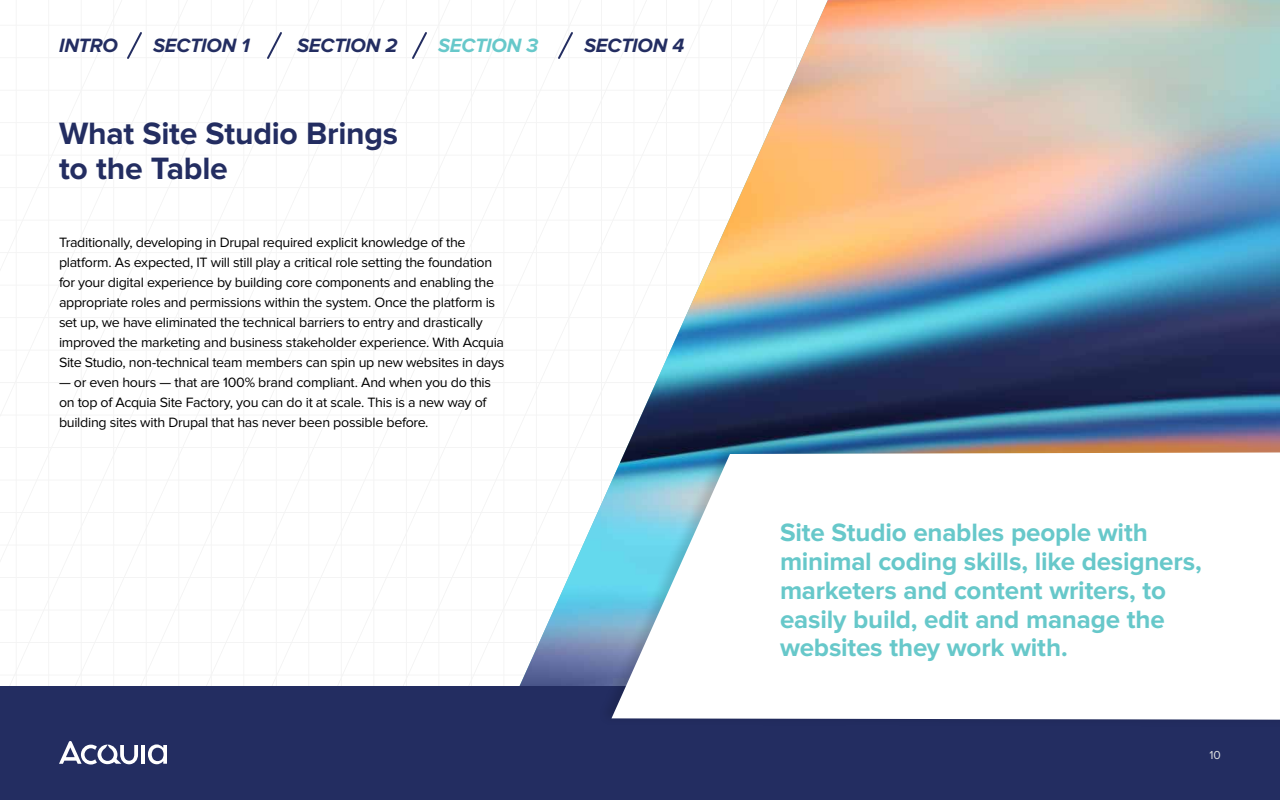
<style>
.page{position:relative;width:1280px;height:800px;background:#fff}
.page>*{position:absolute;margin:0;border:0;box-sizing:border-box;transform-origin:0 0}
.t1{font:700 32px/35px "Proxima Nova";letter-spacing:-.01em;color:#232d61}
.t2{font:700 26px/29px "Proxima Nova";letter-spacing:-.01em;color:#67c8ca}
.t3{font:italic 700 20px "Proxima Nova";letter-spacing:-.005em;color:#232d61}
.t4{font:italic 700 20px "Proxima Nova";letter-spacing:-.005em;color:#67c8ca}
.t5{font:14px/20px "Proxima Nova";letter-spacing:-.02em;color:#000}
.t6{font:12px "Proxima Nova";color:#e1e2e3}
</style>
<div class="page">
<svg style="left:0;top:5px;width:128px;height:681px"></svg>
<img style="left:516px;top:0;width:764px;height:686px">
<div style="left:0;top:686px;width:1280px;height:114px;background:#232d61"></div>
<hr style="left:142px;top:745px;width:3px;height:19px;background:#fff">
<svg style="left:59px;top:741px;width:79px;height:24px"></svg>
<svg style="left:148px;top:744px;width:19px;height:20px"></svg>
<div style="left:597px;top:438px;width:683px;height:290px;background:#000;opacity:.15"></div>
<svg style="left:611px;top:452px;width:669px;height:268px"></svg>
<svg style="left:125px;top:30px;width:17px;height:31px"></svg>
<svg style="left:267px;top:32px;width:15px;height:27px"></svg>
<svg style="left:412px;top:32px;width:17px;height:27px"></svg>
<svg style="left:556px;top:30px;width:19px;height:31px"></svg>
<h3 class="t3" style="left:59px;top:34px;width:60px">INTRO</h3>
<h3 class="t3" style="left:153px;top:34px;width:98px">SECTION 1</h3>
<h3 class="t3" style="left:297px;top:34px;width:102px">SECTION 2</h3>
<h3 class="t4" style="left:438px;top:34px;width:102px">SECTION 3</h3>
<h3 class="t3" style="left:584px;top:34px;width:102px">SECTION 4</h3>
<h1 class="t1" style="left:59px;top:117px;width:341px">What Site Studio Brings to the Table</h1>
<p class="t5" style="left:59px;top:232px;width:447px">Traditionally, developing in Drupal required explicit knowledge of the platform. As expected, IT will still play a critical role setting the foundation for your digital experience by building core components and enabling the appropriate roles and permissions within the system. Once the platform is set up, we have eliminated the technical barriers to entry and drastically improved the marketing and business stakeholder experience. With Acquia Site Studio, non-technical team members can spin up new websites in days</p>
<p class="t5" style="left:59px;top:372px;width:434px">— or even hours — that are 100% brand compliant. And when you do this on top of Acquia Site Factory, you can do it at scale. This is a new way of building sites with Drupal that has never been possible before.</p>
<h2 class="t2" style="left:780px;top:518px;width:423px">Site Studio enables people with minimal coding skills, like designers, marketers and content writers, to easily build, edit and manage the websites they work with.</h2>
<p class="t6" style="left:1210px;top:749px;width:13px">10</p>
</div>
